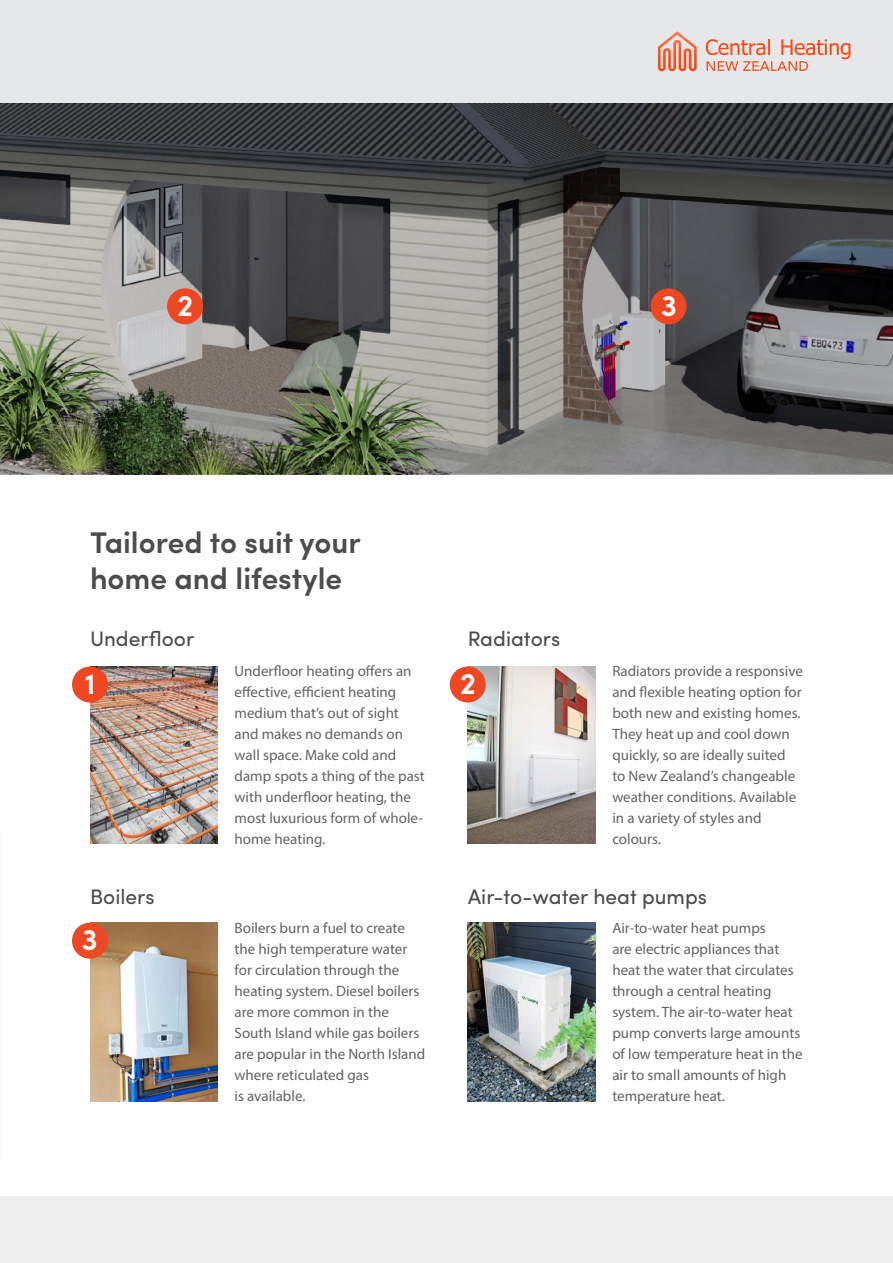
<style>
.page{position:relative;width:893px;height:1263px;background:#fff}
.page>*{position:absolute;margin:0;border:0;box-sizing:border-box;transform-origin:0 0}
.Heading_3{font:600 30px/36px "Sofia Pro";color:#4b4c4d}
.t1{font:600 30px "Sofia Pro";color:#fff}
.Heading_3-2{font:21px "Sofia Pro";color:#4b4c4d}
.Grey_main_text{font:15px/21px "Myriad Pro";color:#636366}
</style>
<div class="page">
<svg style="left:0;top:103px;width:893px;height:371px;background:#636461"></svg>
<div style="left:0;top:0;width:893px;height:103px;background:#e6e7e9"></div>
<div style="left:0;top:1197px;width:893px;height:66px;background:#eeeeef"></div>
<svg style="left:658px;top:31px;width:39px;height:40px"></svg>
<svg style="left:706px;top:39px;width:144px;height:32px"></svg>
<div style="left:167px;top:288px;width:36px;height:36px;background:#ef4722;border-radius:50%"></div>
<div style="left:651px;top:288px;width:36px;height:36px;background:#ef4722;border-radius:50%"></div>
<img style="left:90px;top:666px;width:128px;height:178px">
<div style="left:72px;top:666px;width:36px;height:36px;background:#ef4722;border-radius:50%"></div>
<img style="left:468px;top:667px;width:127px;height:177px">
<div style="left:450px;top:666px;width:36px;height:36px;background:#ef4722;border-radius:50%"></div>
<img style="left:90px;top:923px;width:128px;height:178px">
<img style="left:468px;top:923px;width:127px;height:178px">
<div style="left:72px;top:923px;width:36px;height:36px;background:#ef4722;border-radius:50%"></div>
<p class="t1" style="left:177px;top:283px;width:18px">2</p>
<p class="t1" style="left:661px;top:283px;width:18px">3</p>
<p class="Heading_3" style="left:90px;top:522px;width:272px">Tailored to suit your home and lifestyle</p>
<p class="Heading_3-2" style="left:90px;top:623px;width:106px">Underfloor</p>
<p class="t1" style="left:85px;top:661px;width:12px">1</p>
<p class="Heading_3-2" style="left:90px;top:881px;width:66px">Boilers</p>
<p class="t1" style="left:82px;top:917px;width:18px">3</p>
<p class="Grey_main_text" style="left:235px;top:660px;width:192px">Underfloor heating offers an effective, efficient heating medium that’s out of sight and makes no demands on wall space. Make cold and damp spots a thing of the past with underfloor heating, the most luxurious form of whole&shy;home heating.</p>
<p class="Grey_main_text" style="left:235px;top:918px;width:192px">Boilers burn a fuel to create the high temperature water for circulation through the heating system. Diesel boilers are more common in the<br>South Island while gas boilers are popular in the North Island where reticulated gas<br>is available.</p>
<p class="Heading_3-2" style="left:468px;top:623px;width:94px">Radiators</p>
<p class="t1" style="left:460px;top:661px;width:18px">2</p>
<p class="Grey_main_text" style="left:612px;top:660px;width:192px">Radiators provide a responsive and flexible heating option for both new and existing homes.<br>They heat up and cool down quickly, so are ideally suited<br>to New Zealand’s changeable weather conditions. Available in a variety of styles and colours.</p>
<p class="Heading_3-2" style="left:468px;top:881px;width:241px">Air-to-water heat pumps</p>
<p class="Grey_main_text" style="left:612px;top:918px;width:192px">Air-to-water heat pumps<br>are electric appliances that heat the water that circulates through a central heating system. The air-to-water heat pump converts large amounts of low temperature heat in the air to small amounts of high temperature heat.</p>
</div>
